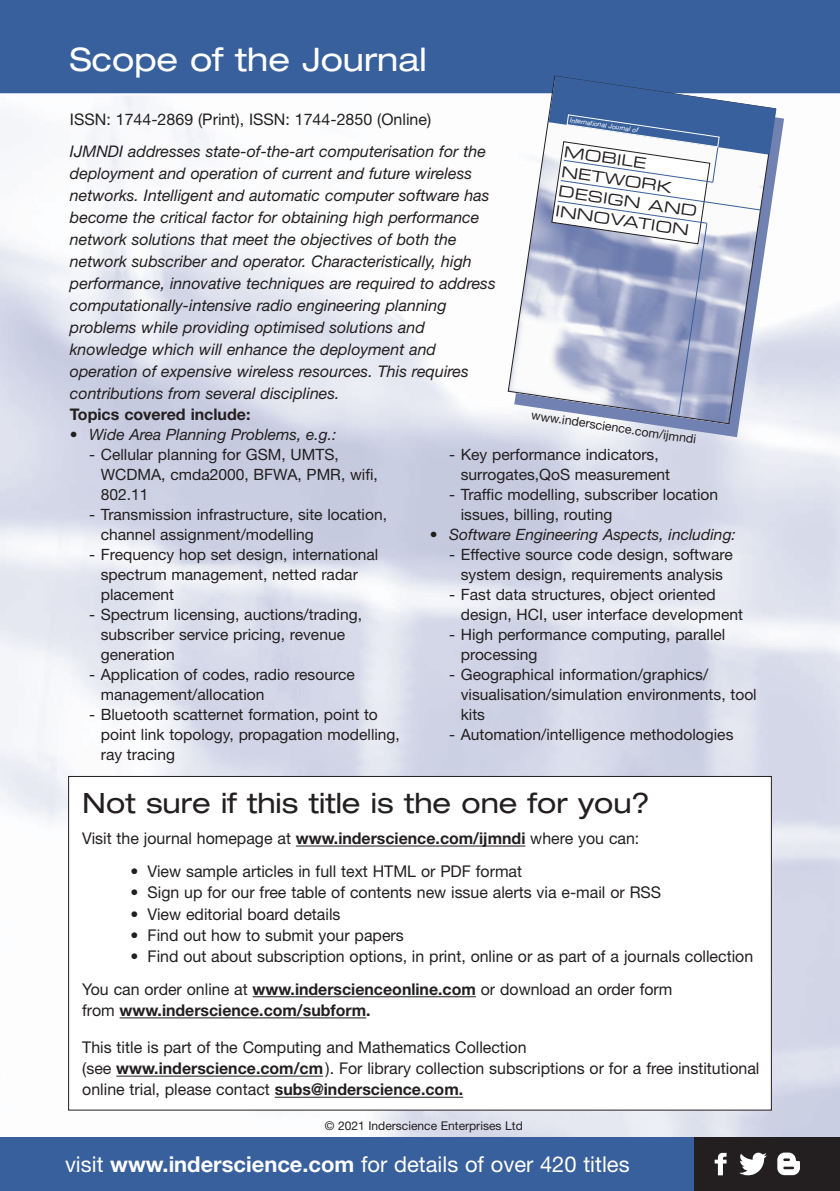
<style>
.page{position:relative;width:840px;height:1191px;background:#fff}
.page>*{position:absolute;margin:0;border:0;box-sizing:border-box;transform-origin:0 0}
.t1{font:expanded 32.4px "Helvetica Neue";color:#fff}
.t2{font:expanded 28px "Helvetica Neue";color:#231f20}
.t3{font:21.8px "Helvetica Neue";color:#fff}
.t4{font:16.2px/21.2px "Helvetica Neue";color:#231f20}
.t5{font:700 16.2px "Helvetica Neue";color:#231f20}
.t6{font:italic 16px/22px "Helvetica Neue";color:#231f20}
.t7{font:16px "Helvetica Neue";color:#231f20}
.t8{font:700 16px "Helvetica Neue";color:#231f20}
.t9{font:15.6px/20px "Helvetica Neue";color:#231f20}
.t10{font:italic 15.6px "Helvetica Neue";color:#231f20}
.t11{font:15.2px/20px "Eurostile Extended Two";color:#231f20}
.t12{font:12.4px "Helvetica Neue";color:#231f20}
.t13{font:12px "Helvetica Neue";color:#231f20}
.t14{font:italic 6.8px "Helvetica Neue";color:#fff}
.s1{font-style:normal}
.s2{font-weight:700}
.s3{font-weight:400}
</style>
<div class="page">
<img style="left:0;top:95px;width:839px;height:1042px">
<div style="left:0;top:0;width:839px;height:94px;background:#38609c"></div>
<div style="left:0;top:1137px;width:694px;height:54px;background:#38609c"></div>
<div style="left:694px;top:1137px;width:145px;height:54px;background:#231f20"></div>
<hr style="left:0;top:93px;width:839px;height:2px;background:#fff">
<div style="left:69px;top:776px;width:702px;height:334px;background:#fff"></div>
<hr style="left:296px;top:845px;width:229px;height:1px;background:#231f20">
<hr style="left:252px;top:996px;width:223px;height:1px;background:#231f20">
<hr style="left:119px;top:1017px;width:247px;height:1px;background:#231f20">
<hr style="left:116px;top:1075px;width:207px;height:1px;background:#231f20">
<hr style="left:275px;top:1096px;width:188px;height:1px;background:#231f20">
<svg style="left:714px;top:1152px;width:12px;height:23px"></svg>
<svg style="left:739px;top:1152px;width:27px;height:23px"></svg>
<svg style="left:777px;top:1152px;width:22px;height:23px"></svg>
<svg style="left:514px;top:93px;width:269px;height:344px"></svg>
<svg style="left:507px;top:75px;width:269px;height:350px"></svg>
<svg style="left:548px;top:76px;width:228px;height:339px"></svg>
<h1 class="t1" style="left:70px;top:40px;width:358px">Scope of the Journal</h1>
<p class="t7" style="left:70px;top:110px;width:362px">ISSN: 1744-2869 (Print), ISSN: 1744-2850 (Online)</p>
<p class="t6" style="left:70px;top:140px;width:427px">IJMNDI addresses state-of-the-art computerisation for the deployment and operation of current and future wireless networks. Intelligent and automatic computer software has become the critical factor for obtaining high performance network solutions that meet the objectives of both the network subscriber and operator. Characteristically, high performance, innovative techniques are required to address computationally-intensive radio engineering planning problems while providing optimised solutions and knowledge which will enhance the deployment and operation of expensive wireless resources. This requires contributions from several disciplines.</p>
<p class="t14" style="left:570px;top:116px;width:71px;rotate:8deg">International Journal of</p>
<p class="t11" style="left:565px;top:141px;width:142px;rotate:8deg">MOBILE<br>NETWORK<br>DESIGN AND<br>INNOVATION</p>
<p class="t8" style="left:70px;top:404px;width:182px">Topics covered include:</p>
<p class="t10" style="left:70px;top:425px;width:268px"><span class="s1">•</span> Wide Area Planning Problems, e.g.:</p>
<p class="t9" style="left:101px;top:444px;width:278px;text-indent:-12px">- Cellular planning for GSM, UMTS,<br>WCDMA, cmda2000, BFWA, PMR, wifi,<br>802.11</p>
<p class="t9" style="left:101px;top:504px;width:287px;text-indent:-12px">- Transmission infrastructure, site location, channel assignment/modelling</p>
<p class="t9" style="left:101px;top:544px;width:279px;text-indent:-12px">- Frequency hop set design, international spectrum management, netted radar placement</p>
<p class="t9" style="left:101px;top:604px;width:262px;text-indent:-12px">- Spectrum licensing, auctions/trading, subscriber service pricing, revenue generation</p>
<p class="t9" style="left:101px;top:664px;width:255px;text-indent:-12px">- Application of codes, radio resource management/allocation</p>
<p class="t9" style="left:101px;top:704px;width:300px;text-indent:-12px">- Bluetooth scatternet formation, point to point link topology, propagation modelling, ray tracing</p>
<p class="t12" style="left:532px;top:408px;width:168px;rotate:8deg">www.inderscience.com/ijmndi</p>
<p class="t9" style="left:460px;top:444px;width:211px;text-indent:-12px">- Key performance indicators, surrogates,QoS measurement</p>
<p class="t9" style="left:460px;top:484px;width:259px;text-indent:-12px">- Traffic modelling, subscriber location issues, billing, routing</p>
<p class="t10" style="left:429px;top:525px;width:307px">• Software Engineering Aspects, including:</p>
<p class="t9" style="left:449px;top:544px;width:285px;text-align:center">- Effective source code design, software system design, requirements analysis</p>
<p class="t9" style="left:460px;top:584px;width:284px;text-indent:-12px">- Fast data structures, object oriented design, HCI, user interface development</p>
<p class="t9" style="left:460px;top:624px;width:266px;text-indent:-12px">- High performance computing, parallel processing</p>
<p class="t9" style="left:460px;top:664px;width:297px;text-indent:-12px">- Geographical information/graphics/ visualisation/simulation environments, tool kits</p>
<p class="t9" style="left:449px;top:724px;width:285px">- Automation/intelligence methodologies</p>
<h2 class="t2" style="left:82px;top:786px;width:569px">Not sure if this title is the one for you?</h2>
<p class="t4" style="left:82px;top:827px;width:558px">Visit the journal homepage at <span class="s2">www.inderscience.com/ijmndi</span> where you can:</p>
<p class="t4" style="left:130px;top:860px;width:393px">• View sample articles in full text HTML or PDF format</p>
<p class="t4" style="left:130px;top:882px;width:532px">• Sign up for our free table of contents new issue alerts via e-mail or RSS</p>
<p class="t4" style="left:130px;top:903px;width:211px">• View editorial board details</p>
<p class="t4" style="left:130px;top:924px;width:275px">• Find out how to submit your papers</p>
<p class="t4" style="left:82px;top:939px;width:672px;line-height:33.2px;text-indent:48px">• Find out about subscription options, in print, online or as part of a journals collection<br>You can order online at <span class="s2">www.inderscienceonline.com</span> or download an order form</p>
<p class="t5" style="left:82px;top:1000px;width:290px"><span class="s3">from</span> www.inderscience.com/subform.</p>
<p class="t4" style="left:82px;top:1036px;width:678px">This title is part of the Computing and Mathematics Collection<br>(see <span class="s2">www.inderscience.com/cm</span>). For library collection subscriptions or for a free institutional online trial, please contact <span class="s2">subs@inderscience.com.</span></p>
<p class="t13" style="left:324px;top:1119px;width:199px">© 2021 Inderscience Enterprises Ltd</p>
<h3 class="t3" style="left:65px;top:1151px;width:565px">visit <span class="s2">www.inderscience.com</span> for details of over 420 titles</h3>
</div>
